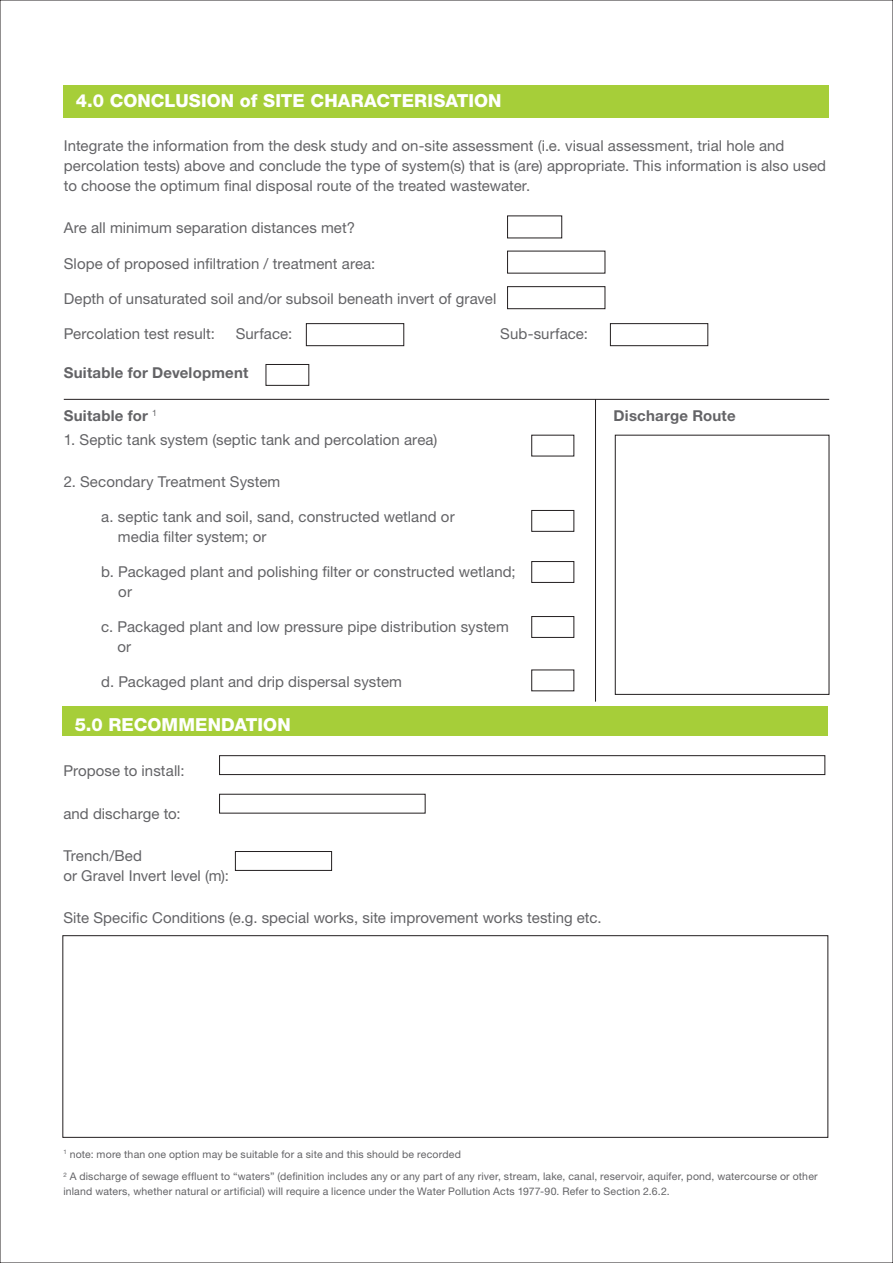
<style>
.page{position:relative;width:893px;height:1263px;background:#fff}
.page>*{position:absolute;margin:0;border:0;box-sizing:border-box;transform-origin:0 0}
.t1{font:800 18px "Helvetica Neue";letter-spacing:.005em;color:#fff}
.Paragraph_Style_1{font:15px/19.8px "Helvetica Neue";letter-spacing:.005em;color:#636366}
.Paragraph_Style_3{font:15px/19.8px "Helvetica Neue";letter-spacing:.005em;color:#636366}
.Paragraph_Style_1-2{font:700 15px "Helvetica Neue";letter-spacing:.015em;color:#636366}
.Paragraph_Style_1-3{font:10.5px/22.5px "Helvetica Neue";letter-spacing:.015em;color:#636366}
</style>
<div class="page">
<div style="left:266px;top:364px;width:43px;height:22px;border:1px solid #231f20"></div>
<div style="left:531px;top:510px;width:43px;height:21px;border:1px solid #231f20"></div>
<div style="left:531px;top:561px;width:43px;height:22px;border:1px solid #231f20"></div>
<div style="left:64px;top:85px;width:765px;height:33px;background:#a6ce39"></div>
<div style="left:63px;top:707px;width:765px;height:29px;background:#a6ce39"></div>
<div style="left:219px;top:755px;width:606px;height:20px;border:1px solid #231f20"></div>
<div style="left:219px;top:794px;width:206px;height:19px;border:1px solid #231f20"></div>
<div style="left:235px;top:851px;width:97px;height:19px;border:1px solid #231f20"></div>
<div style="left:63px;top:935px;width:765px;height:202px;border:1px solid #231f20"></div>
<hr style="left:64px;top:399px;width:765px;height:1px;background:#231f20">
<hr style="left:595px;top:399px;width:1px;height:303px;background:#231f20">
<div style="left:306px;top:323px;width:98px;height:23px;border:1px solid #231f20"></div>
<div style="left:610px;top:323px;width:98px;height:23px;border:1px solid #231f20"></div>
<div style="left:507px;top:286px;width:98px;height:23px;border:1px solid #231f20"></div>
<div style="left:507px;top:216px;width:55px;height:22px;border:1px solid #231f20"></div>
<div style="left:531px;top:616px;width:43px;height:22px;border:1px solid #231f20"></div>
<p class="t1" style="left:76px;top:90px;width:427px">4.0 CONCLUSION of SITE CHARACTERISATION</p>
<p class="Paragraph_Style_1" style="left:64px;top:136px;width:764px">Integrate the information from the desk study and on-site assessment (i.e. visual assessment, trial hole and percolation tests) above and conclude the type of system(s) that is (are) appropriate. This information is also used to choose the optimum final disposal route of the treated wastewater.</p>
<p class="Paragraph_Style_3" style="left:64px;top:218px;width:293px">Are all minimum separation distances met?</p>
<p class="Paragraph_Style_3" style="left:64px;top:253px;width:313px">Slope of proposed infiltration / treatment area:</p>
<p class="Paragraph_Style_3" style="left:64px;top:288px;width:434px">Depth of unsaturated soil and/or subsoil beneath invert of gravel</p>
<p class="Paragraph_Style_3" style="left:64px;top:323px;width:153px">Percolation test result:</p>
<p class="Paragraph_Style_3" style="left:236px;top:323px;width:58px">Surface:</p>
<p class="Paragraph_Style_3" style="left:500px;top:323px;width:89px">Sub-surface:</p>
<p class="Paragraph_Style_1-2" style="left:64px;top:364px;width:186px">Suitable for Development</p>
<p class="Paragraph_Style_1-2" style="left:64px;top:406px;width:95px">Suitable for <sup>1</sup></p>
<p class="Paragraph_Style_1-2" style="left:614px;top:406px;width:124px">Discharge Route</p>
<p class="Paragraph_Style_1" style="left:64px;top:429px;width:375px">1. Septic tank system (septic tank and percolation area)</p>
<p class="Paragraph_Style_3" style="left:64px;top:472px;width:218px">2. Secondary Treatment System</p>
<p class="Paragraph_Style_3" style="left:118px;top:507px;width:338px;text-indent:-17px">a. septic tank and soil, sand, constructed wetland or media filter system; or</p>
<p class="Paragraph_Style_3" style="left:118px;top:562px;width:399px;text-indent:-17px">b. Packaged plant and polishing filter or constructed wetland; or</p>
<p class="Paragraph_Style_3" style="left:118px;top:617px;width:393px;text-indent:-16px">c. Packaged plant and low pressure pipe distribution system or</p>
<p class="Paragraph_Style_3" style="left:101px;top:672px;width:302px">d. Packaged plant and drip dispersal system</p>
<p class="t1" style="left:75px;top:713px;width:218px">5.0 RECOMMENDATION</p>
<p class="Paragraph_Style_1" style="left:63px;top:761px;width:123px">Propose to install:</p>
<p class="Paragraph_Style_1" style="left:63px;top:803px;width:119px">and discharge to:</p>
<p class="Paragraph_Style_1" style="left:63px;top:846px;width:167px">Trench/Bed<br>or Gravel Invert level (m):</p>
<p class="Paragraph_Style_1" style="left:63px;top:908px;width:540px">Site Specific Conditions (e.g. special works, site improvement works testing etc.</p>
<p class="Paragraph_Style_1-3" style="left:63px;top:1143px;width:756px"><sup>1</sup> note: more than one option may be suitable for a site and this should be recorded<br><sup>2</sup> A discharge of sewage effluent to “waters” (definition includes any or any part of any river, stream, lake, canal, reservoir, aquifer, pond, watercourse or other</p>
<p class="Paragraph_Style_1-3" style="left:63px;top:1180px;width:608px">inland waters, whether natural or artificial) will require a licence under the Water Pollution Acts 1977-90. Refer to Section 2.6.2.</p>
</div>
